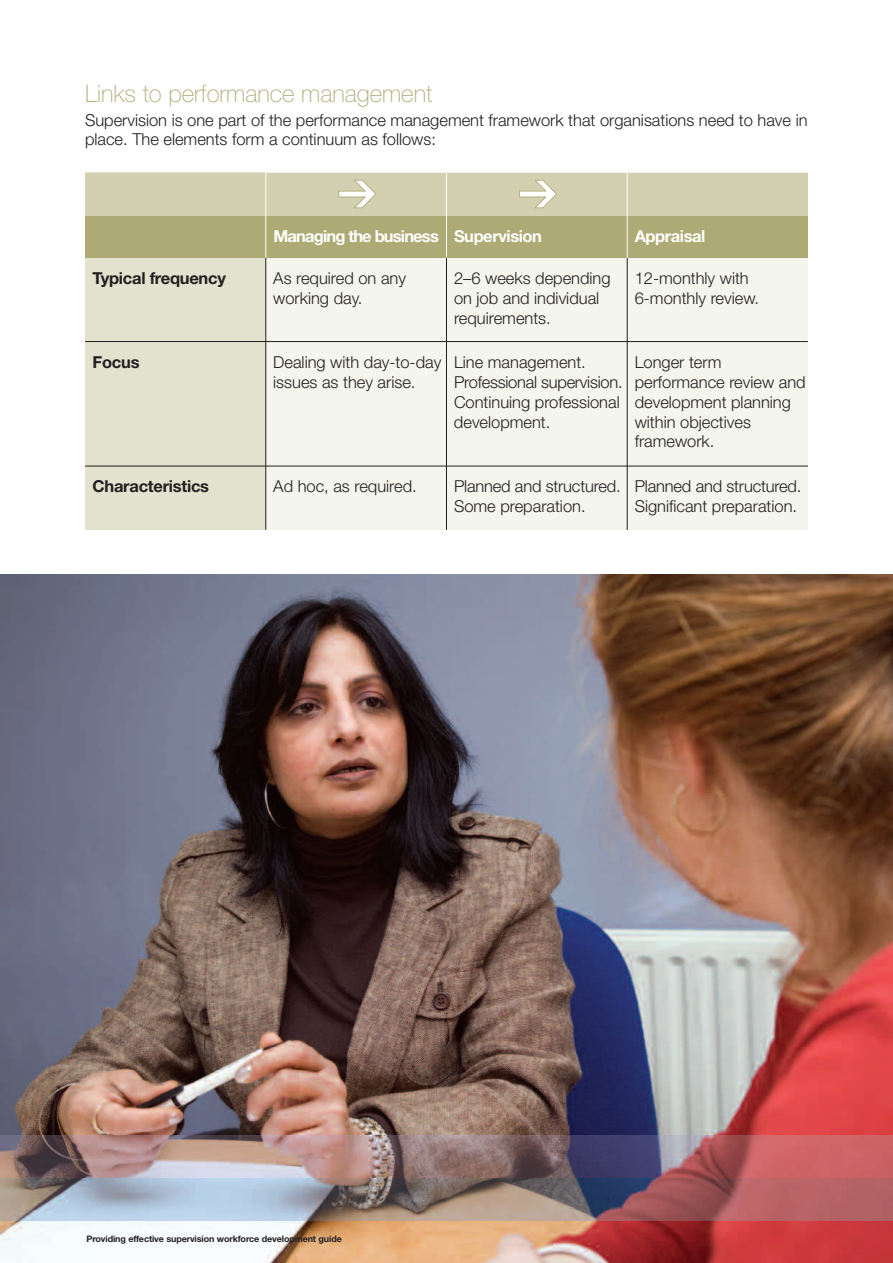
<style>
.page{position:relative;width:893px;height:1263px;background:#fff}
.page>*{position:absolute;margin:0;border:0;box-sizing:border-box;transform-origin:0 0}
.t1{font:100 24px "Helvetica Neue";color:#adaa75}
.t2{font:300 16.5px/19.8px "Helvetica Neue";color:#231f20}
.t3{font:700 16.5px "Helvetica Neue";letter-spacing:-.015em;color:#231f20}
.t4{font:700 16.5px "Helvetica Neue";letter-spacing:-.05em;color:#fff}
.t5{font:700 16.5px "Helvetica Neue";letter-spacing:-.025em;color:#fff}
.t6{font:700 9px "Helvetica Neue";letter-spacing:-.015em;color:#231f20}
</style>
<div class="page">
<div style="left:85px;top:173px;width:723px;height:357px;background:#f4f5ed"></div>
<hr style="left:446px;top:173px;width:1px;height:357px;background:#231f20">
<hr style="left:627px;top:173px;width:1px;height:357px;background:#231f20">
<img style="left:0;top:574px;width:893px;height:689px">
<img style="left:0;top:1136px;width:893px;height:85px">
<div style="left:85px;top:173px;width:181px;height:357px;background:#e3e2ce"></div>
<div style="left:85px;top:205px;width:723px;height:53px;background:#adaa75"></div>
<div style="left:85px;top:173px;width:723px;height:43px;background:#d2d0b1"></div>
<hr style="left:446px;top:173px;width:1px;height:85px;background:#fff">
<svg style="left:338px;top:180px;width:38px;height:28px"></svg>
<svg style="left:519px;top:180px;width:38px;height:28px"></svg>
<hr style="left:627px;top:173px;width:1px;height:85px;background:#fff">
<hr style="left:85px;top:341px;width:723px;height:1px;background:#231f20">
<hr style="left:85px;top:466px;width:723px;height:1px;background:#231f20">
<hr style="left:265px;top:257px;width:1px;height:273px;background:#231f20">
<hr style="left:265px;top:173px;width:1px;height:85px;background:#fff">
<h1 class="t1" style="left:85px;top:85px;width:349px">Links to performance management</h1>
<p class="t2" style="left:85px;top:111px;width:724px">Supervision is one part of the performance management framework that organisations need to have in place. The elements form a continuum as follows:</p>
<p class="t4" style="left:273px;top:230px;width:270px">Managing the business Supervision</p>
<p class="t5" style="left:635px;top:230px;width:72px">Appraisal</p>
<p class="t3" style="left:93px;top:272px;width:135px">Typical frequency</p>
<p class="t2" style="left:273px;top:270px;width:134px">As required on any working day.</p>
<p class="t2" style="left:454px;top:270px;width:158px">2–6 weeks depending on job and individual requirements.</p>
<p class="t2" style="left:635px;top:270px;width:126px">12-monthly with<br>6-monthly review.</p>
<p class="t3" style="left:93px;top:356px;width:48px">Focus</p>
<p class="t2" style="left:273px;top:354px;width:170px">Dealing with day-to-day issues as they arise.</p>
<p class="t2" style="left:454px;top:354px;width:170px">Line management.<br>Professional supervision.<br>Continuing professional development.</p>
<p class="t2" style="left:635px;top:354px;width:172px">Longer term performance review and development planning within objectives framework.</p>
<p class="t3" style="left:93px;top:480px;width:118px">Characteristics</p>
<p class="t2" style="left:273px;top:478px;width:145px">Ad hoc, as required.</p>
<p class="t2" style="left:454px;top:478px;width:168px">Planned and structured.<br>Some preparation.</p>
<p class="t2" style="left:635px;top:478px;width:168px">Planned and structured.<br>Significant preparation.</p>
<p class="t6" style="left:87px;top:1235px;width:257px">Providing effective supervision workforce development guide</p>
</div>
